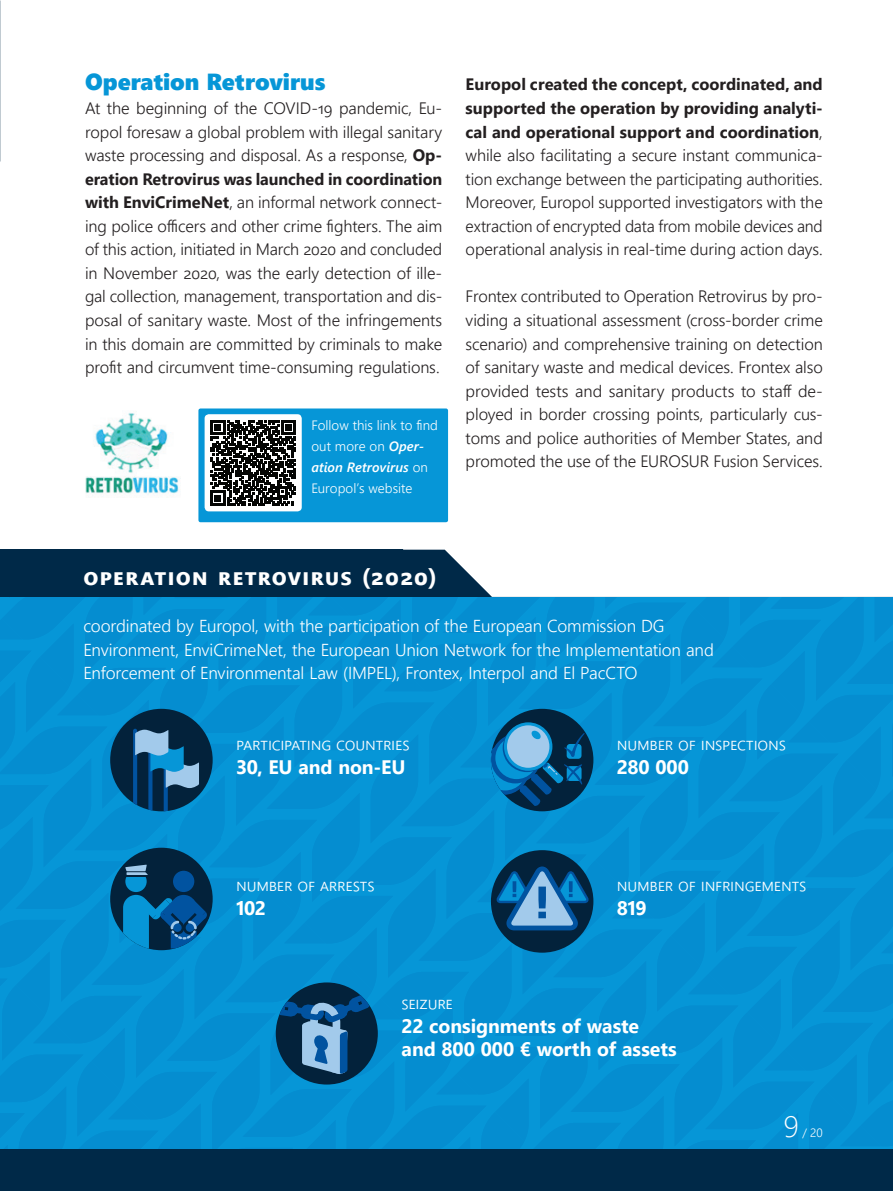
<style>
.page{position:relative;width:893px;height:1191px;background:#fff}
.page>*{position:absolute;margin:0;border:0;box-sizing:border-box;transform-origin:0 0}
.t1{font:300 30px "Segoe UI";color:#fff}
.describtive_subhead{font:700 24px "Segoe UI";letter-spacing:.045em;color:#fff}
.TEST_s_copy{font:23.25px "Segoe UI Black";letter-spacing:-.005em;color:#0696d7}
.descriptive{font:700 19.5px/23.5px "Segoe UI";letter-spacing:-.005em;color:#fff}
.descriptive-2{font:300 17.25px/23.5px "Segoe UI";letter-spacing:-.01em;color:#fff}
.TEST{font:300 16.5px/23.5px "Segoe UI";letter-spacing:-.005em;color:#231f20;text-align:justify}
.smaller{font:300 13.5px/21px "Segoe UI";color:#fff}
.t2{font:300 12px "Segoe UI";color:#fff}
.s1{font-weight:700}
.s2{font-weight:600;font-style:italic}
</style>
<div class="page">
<div style="left:0;top:1116px;width:893px;height:75px;background:#002948"></div>
<svg style="left:0;top:597px;width:893px;height:552px;background:#0590d2"></svg>
<div style="left:0;top:550px;width:893px;height:47px;background:#002948"></div>
<img style="left:85px;top:413px;width:96px;height:82px">
<div style="left:110px;top:709px;width:103px;height:102px;background:#03223b;border-radius:50%"></div>
<svg style="left:164px;top:788px;width:4px;height:23px"></svg>
<svg style="left:148px;top:788px;width:4px;height:23px"></svg>
<svg style="left:133px;top:730px;width:4px;height:81px"></svg>
<svg style="left:135px;top:729px;width:64px;height:59px"></svg>
<div style="left:491px;top:709px;width:102px;height:102px;background:#03223b;border-radius:50%"></div>
<svg style="left:504px;top:722px;width:48px;height:49px"></svg>
<svg style="left:507px;top:725px;width:42px;height:42px"></svg>
<svg style="left:491px;top:730px;width:94px;height:76px"></svg>
<svg style="left:403px;top:549px;width:490px;height:48px"></svg>
<div style="left:198px;top:408px;width:250px;height:114px;background:#0696d7;border-radius:2px"></div>
<div style="left:205px;top:414px;width:97px;height:97px;background:#fff;border-radius:4px"></div>
<svg style="left:211px;top:420px;width:85px;height:85px"></svg>
<div style="left:110px;top:847px;width:103px;height:103px;background:#03223b;border-radius:50%"></div>
<div style="left:173px;top:870px;width:21px;height:22px;background:#0153a0;border-radius:50%"></div>
<div style="left:125px;top:870px;width:22px;height:22px;background:#0696d7;border-radius:50%"></div>
<div style="left:125px;top:869px;width:22px;height:8px;background:#03223b"></div>
<svg style="left:125px;top:864px;width:23px;height:11px"></svg>
<svg style="left:123px;top:895px;width:86px;height:53px"></svg>
<div style="left:491px;top:850px;width:102px;height:102px;background:#03223b;border-radius:50%"></div>
<svg style="left:496px;top:866px;width:93px;height:64px"></svg>
<div style="left:276px;top:982px;width:102px;height:102px;background:#03223b;border-radius:50%"></div>
<svg style="left:276px;top:982px;width:100px;height:92px"></svg>
<p class="TEST_s_copy" style="left:85px;top:65px;width:242px">Operation Retrovirus</p>
<p class="TEST" style="left:85px;top:95px;width:359px">At the beginning of the COVID-19 pandemic, Eu&shy;ropol foresaw a global problem with illegal sanitary waste processing and disposal. As a response, <span class="s1">Op&shy;eration Retrovirus was launched in coordination with EnviCrimeNet</span>, an informal network connect&shy;ing police officers and other crime fighters. The aim of this action, initiated in March 2020 and concluded in November 2020, was the early detection of ille&shy;gal collection, management, transportation and dis&shy;posal of sanitary waste. Most of the infringements in this domain are committed by criminals to make profit and circumvent time-consuming regulations.</p>
<p class="smaller" style="left:311px;top:413px;width:128px">Follow this link to find out more on <span class="s2">Oper&shy;ation Retrovirus</span> on<br>Europol’s website</p>
<p class="TEST" style="left:466px;top:71px;width:359px"><span class="s1">Europol created the concept, coordinated, and supported the operation by providing analyti&shy;cal and operational support and coordination</span>, while also facilitating a secure instant communica&shy;tion exchange between the participating authorities.<br>Moreover, Europol supported investigators with the extraction of encrypted data from mobile devices and operational analysis in real-time during action days.</p>
<p class="TEST" style="left:466px;top:283px;width:359px">Frontex contributed to Operation Retrovirus by pro&shy;viding a situational assessment (cross-border crime scenario) and comprehensive training on detection of sanitary waste and medical devices. Frontex also provided tests and sanitary products to staff de&shy;ployed in border crossing points, particularly cus&shy;toms and police authorities of Member States, and promoted the use of the EUROSUR Fusion Services.</p>
<p class="describtive_subhead" style="left:83px;top:554px;width:355px">Ope ration Retrovirus (2020)</p>
<p class="descriptive-2" style="left:83px;top:612px;width:632px">coordinated by Europol, with the participation of the European Commission DG<br>Environment, EnviCrimeNet, the European Union Network for the Implementation and<br>Enforcement of Environmental Law (IMPEL), Frontex, Interpol and El PacCTO</p>
<p class="descriptive-2" style="left:236px;top:730px;width:175px">Participating countries</p>
<p class="descriptive" style="left:236px;top:753px;width:171px">30, EU and non-EU</p>
<p class="descriptive-2" style="left:236px;top:871px;width:140px">Nu mber of arrests</p>
<p class="descriptive" style="left:236px;top:894px;width:32px">102</p>
<p class="descriptive-2" style="left:617px;top:730px;width:171px">Number of inspections</p>
<p class="descriptive" style="left:617px;top:753px;width:74px">280 000</p>
<p class="descriptive-2" style="left:617px;top:871px;width:191px">Number of infringements</p>
<p class="descriptive" style="left:617px;top:894px;width:32px">819</p>
<p class="descriptive-2" style="left:402px;top:989px;width:53px">Seizure</p>
<p class="descriptive" style="left:402px;top:1012px;width:277px">22 consignments of waste and 800 000 € worth of assets</p>
<p class="t1" style="left:784px;top:1098px;width:17px">9</p>
<p class="t2" style="left:802px;top:1121px;width:22px">/ 20</p>
</div>
